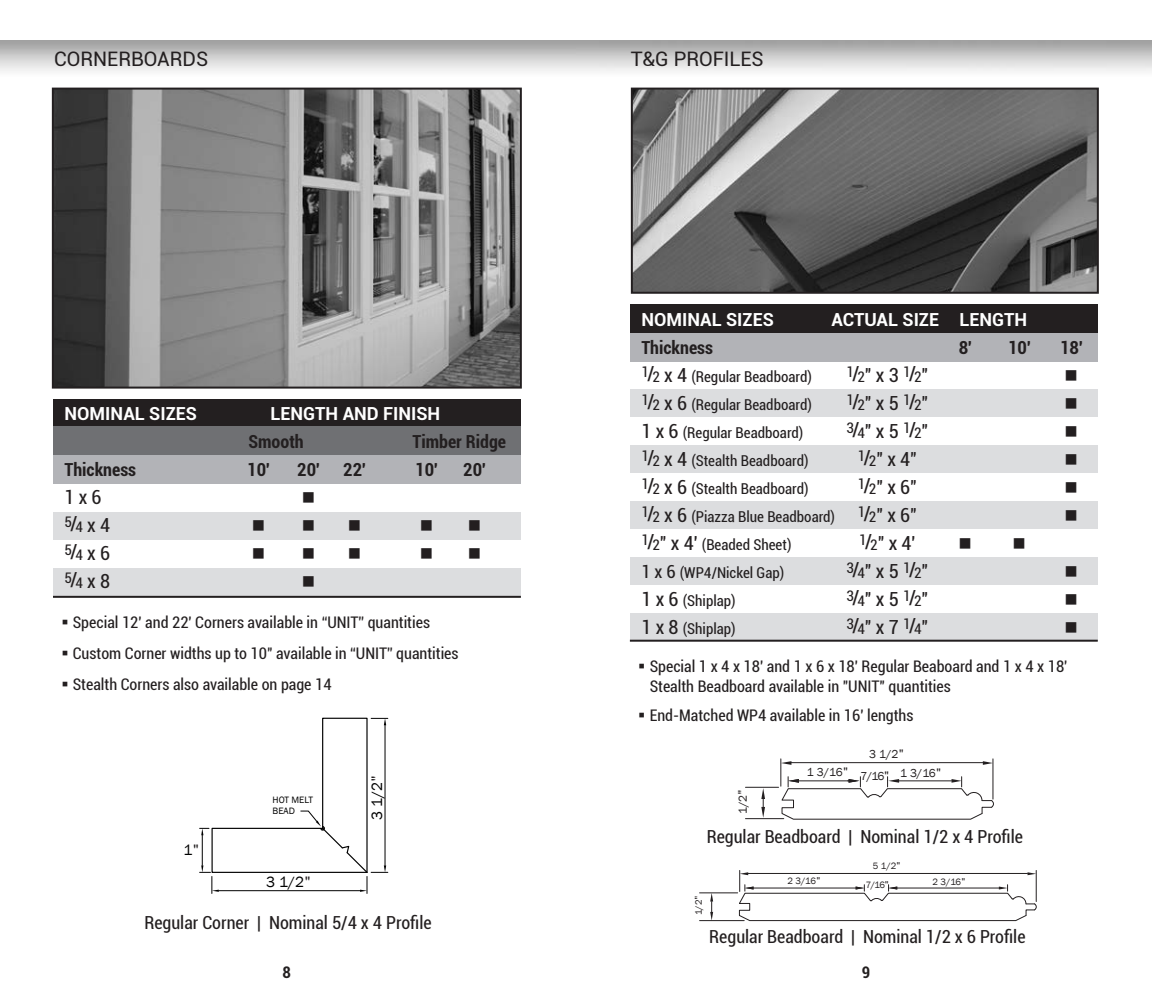
<style>
.page{position:relative;width:1152px;height:1008px;background:#fff}
.page>*{position:absolute;margin:0;border:0;box-sizing:border-box;transform-origin:0 0}
.Titles_in_gray_gradi{font:20px "Roboto";color:#231f20}
.t1{font:condensed 19.4px "Roboto";color:#231f20}
.body{font:condensed 18px "Roboto";color:#231f20}
.t2{font:700 condensed 18px "Roboto";color:#231f20}
.t3{font:700 18px "Roboto";color:#fff}
.t4{font:18px "Wingdings";color:#231f20}
.t5{font:condensed 16px/20px "Roboto";color:#231f20}
.t6{font:700 condensed 16px "Roboto";color:#231f20}
.t7{font:15.4px "Franklin Gothic";color:#000100}
.t8{font:15.2px "Franklin Gothic";color:#000100}
.t9{font:condensed 15px "Roboto";color:#231f20}
.t10{font:11.8px "Franklin Gothic";color:#231f20}
.t11{font:9.4px "Franklin Gothic";color:#231f20}
.t12{font:9.4px/11.4px "Franklin Gothic";color:#000100}
.s1{font-size:14.6px}
.s2{font-family:"ITC Franklin Gothic Std";color:#231f20}
.s3{font-size:19.4px}
.s4{font-size:18px}
.s5{font-family:"ITC Franklin Gothic Std";font-size:12.4px}
.s6{font-family:"ITC Franklin Gothic Std";font-size:10px}
</style>
<div class="page">
<img style="left:55px;top:91px;width:464px;height:295px">
<div style="left:52px;top:88px;width:470px;height:301px;border:2px solid #231f20"></div>
<img style="left:634px;top:91px;width:462px;height:200px">
<div style="left:631px;top:88px;width:468px;height:206px;border:2px solid #231f20"></div>
<div style="left:53px;top:453px;width:468px;height:31px;background:#b2b3b7"></div>
<div style="left:53px;top:512px;width:468px;height:28px;background:#dcdddf"></div>
<div style="left:53px;top:568px;width:468px;height:28px;background:#dcdddf"></div>
<div style="left:53px;top:399px;width:468px;height:29px;background:#231f20"></div>
<div style="left:53px;top:427px;width:468px;height:28px;background:#6f7073"></div>
<hr style="left:53px;top:596px;width:468px;height:2px;background:#231f20">
<div style="left:630px;top:331px;width:468px;height:30px;background:#b2b3b7"></div>
<div style="left:630px;top:389px;width:468px;height:28px;background:#dcdddf"></div>
<div style="left:630px;top:501px;width:468px;height:28px;background:#dcdddf"></div>
<div style="left:630px;top:557px;width:468px;height:28px;background:#dcdddf"></div>
<div style="left:630px;top:613px;width:468px;height:28px;background:#dcdddf"></div>
<div style="left:630px;top:445px;width:468px;height:28px;background:#dcdddf"></div>
<div style="left:630px;top:304px;width:468px;height:29px;background:#231f20"></div>
<hr style="left:630px;top:640px;width:468px;height:2px;background:#231f20">
<svg style="left:200px;top:717px;width:188px;height:176px"></svg>
<hr style="left:745px;top:787px;width:34px;height:1px;background:#231f20">
<hr style="left:745px;top:818px;width:39px;height:1px;background:#231f20">
<svg style="left:761px;top:788px;width:4px;height:30px"></svg>
<svg style="left:780px;top:759px;width:214px;height:61px"></svg>
<hr style="left:700px;top:892px;width:38px;height:1px;background:#231f20">
<hr style="left:700px;top:920px;width:44px;height:1px;background:#231f20">
<svg style="left:710px;top:893px;width:3px;height:28px"></svg>
<svg style="left:738px;top:870px;width:299px;height:51px"></svg>
<p class="Titles_in_gray_gradi" style="left:54px;top:45px;width:156px">CORNERBOARDS</p>
<p class="Titles_in_gray_gradi" style="left:631px;top:45px;width:134px">T&amp;G PROFILES</p>
<p class="t3" style="left:64px;top:401px;width:134px">NOMINAL SIZES</p>
<p class="t3" style="left:270px;top:401px;width:171px">LENGTH AND FINISH</p>
<p class="t2" style="left:248px;top:429px;width:57px">Smooth</p>
<p class="t2" style="left:412px;top:429px;width:95px">Timber Ridge</p>
<p class="t2" style="left:64px;top:457px;width:73px">Thickness</p>
<p class="t2" style="left:247px;top:457px;width:24px">10'</p>
<p class="t2" style="left:297px;top:457px;width:24px">20'</p>
<p class="t2" style="left:343px;top:457px;width:24px">22'</p>
<p class="t2" style="left:415px;top:457px;width:24px">10'</p>
<p class="t2" style="left:463px;top:457px;width:24px">20'</p>
<p class="t1" style="left:64px;top:483px;width:39px">1 x 6</p>
<p class="t4" style="left:302px;top:488px;width:15px">■</p>
<p class="t1" style="left:64px;top:511px;width:47px"><sup>5</sup>/<span class="s1">4</span> x 4</p>
<p class="t4" style="left:348px;top:516px;width:15px">■</p>
<p class="t1" style="left:64px;top:539px;width:47px"><sup>5</sup>/<span class="s1">4</span> x 6</p>
<p class="t4" style="left:348px;top:544px;width:15px">■</p>
<p class="t1" style="left:64px;top:567px;width:47px"><sup>5</sup>/<span class="s1">4</span> x 8</p>
<p class="t4" style="left:302px;top:572px;width:15px">■</p>
<p class="t5" style="left:62px;top:612px;width:370px">■ Special 12' and 22' Corners available in “UNIT” quantities</p>
<p class="t5" style="left:62px;top:643px;width:398px">■ Custom Corner widths up to 10" available in “UNIT” quantities</p>
<p class="t5" style="left:62px;top:674px;width:271px">■ Stealth Corners also available on page 14</p>
<p class="t8" style="left:184px;top:841px;width:18px">1<span class="s2">"</span></p>
<p class="t12" style="left:273px;top:794px;width:42px">HOT MELT<br>BEAD</p>
<p class="t8" style="left:266px;top:872px;width:46px">3 1/2<span class="s2">"</span></p>
<p class="t7" style="left:367px;top:820px;width:46px;rotate:-90deg">3 1/2<span class="s2">"</span></p>
<p class="body" style="left:144px;top:910px;width:289px">Regular Corner | Nominal 5/4 x 4 Profile</p>
<p class="t3" style="left:641px;top:306px;width:134px">NOMINAL SIZES</p>
<p class="t3" style="left:832px;top:306px;width:197px">ACTUAL SIZE LENGTH</p>
<p class="t2" style="left:641px;top:335px;width:73px">Thickness</p>
<p class="t2" style="left:959px;top:335px;width:15px">8'</p>
<p class="t2" style="left:1008px;top:335px;width:24px">10'</p>
<p class="t2" style="left:1060px;top:335px;width:24px">18'</p>
<p class="t9" style="left:641px;top:366px;width:172px"><sup>1</sup><span class="s3">/</span><span class="s1">2</span> <span class="s3">x 4</span> (Regular Beadboard)</p>
<p class="t1" style="left:846px;top:361px;width:83px"><sup>1</sup>/<span class="s1">2</span>" x 3 <sup>1</sup>/<span class="s1">2</span>"</p>
<p class="t4" style="left:1065px;top:365px;width:15px">■</p>
<p class="t9" style="left:641px;top:394px;width:172px"><sup>1</sup><span class="s3">/</span><span class="s1">2</span> <span class="s3">x 6</span> (Regular Beadboard)</p>
<p class="t1" style="left:846px;top:389px;width:83px"><sup>1</sup>/<span class="s1">2</span>" x 5 <sup>1</sup>/<span class="s1">2</span>"</p>
<p class="t4" style="left:1065px;top:393px;width:15px">■</p>
<p class="t9" style="left:641px;top:422px;width:163px"><span class="s3">1 x 6</span> (Regular Beadboard)</p>
<p class="t1" style="left:846px;top:417px;width:83px"><sup>3</sup>/<span class="s1">4</span>" x 5 <sup>1</sup>/<span class="s1">2</span>"</p>
<p class="t4" style="left:1065px;top:421px;width:15px">■</p>
<p class="t9" style="left:641px;top:450px;width:169px"><sup>1</sup><span class="s3">/</span><span class="s1">2</span> <span class="s3">x 4</span> (Stealth Beadboard)</p>
<p class="t1" style="left:858px;top:445px;width:61px"><sup>1</sup>/<span class="s1">2</span>" x 4"</p>
<p class="t4" style="left:1065px;top:449px;width:15px">■</p>
<p class="t9" style="left:641px;top:478px;width:169px"><sup>1</sup><span class="s3">/</span><span class="s1">2</span> <span class="s3">x 6</span> (Stealth Beadboard)</p>
<p class="t1" style="left:858px;top:473px;width:61px"><sup>1</sup>/<span class="s1">2</span>" x 6"</p>
<p class="t4" style="left:1065px;top:477px;width:15px">■</p>
<p class="t9" style="left:641px;top:506px;width:195px"><sup>1</sup><span class="s3">/</span><span class="s1">2</span> <span class="s3">x 6</span> (Piazza Blue Beadboard)</p>
<p class="t1" style="left:858px;top:501px;width:61px"><sup>1</sup>/<span class="s1">2</span>" x 6"</p>
<p class="t4" style="left:1065px;top:505px;width:15px">■</p>
<p class="t9" style="left:641px;top:534px;width:152px"><sup>1</sup><span class="s3">/</span><span class="s1">2</span><span class="s3">" x 4'</span> (Beaded Sheet)</p>
<p class="t1" style="left:859px;top:529px;width:58px"><sup>1</sup>/<span class="s1">2</span>" x 4'</p>
<p class="t9" style="left:641px;top:562px;width:145px"><span class="s4">1 x 6</span> (WP4/Nickel Gap)</p>
<p class="t1" style="left:846px;top:557px;width:83px"><sup>3</sup>/<span class="s1">4</span>" x 5 <sup>1</sup>/<span class="s1">2</span>"</p>
<p class="t4" style="left:1065px;top:561px;width:15px">■</p>
<p class="t9" style="left:641px;top:590px;width:96px"><span class="s3">1 x 6</span> (Shiplap)</p>
<p class="t1" style="left:846px;top:585px;width:83px"><sup>3</sup>/<span class="s1">4</span>" x 5 <sup>1</sup>/<span class="s1">2</span>"</p>
<p class="t4" style="left:1065px;top:589px;width:15px">■</p>
<p class="t9" style="left:641px;top:618px;width:96px"><span class="s3">1 x 8</span> (Shiplap)</p>
<p class="t1" style="left:846px;top:613px;width:83px"><sup>3</sup>/<span class="s1">4</span>" x 7 <sup>1</sup>/<span class="s1">4</span>"</p>
<p class="t4" style="left:1065px;top:617px;width:15px">■</p>
<p class="t5" style="left:650px;top:655px;width:419px;text-indent:-11px">■ Special 1 x 4 x 18' and 1 x 6 x 18' Regular Beaboard and 1 x 4 x 18'<br>Stealth Beadboard available in "UNIT" quantities</p>
<p class="t5" style="left:639px;top:704px;width:276px">■ End-Matched WP4 available in 16' lengths</p>
<p class="t10" style="left:869px;top:746px;width:36px">3 1/2<span class="s5">"</span></p>
<p class="t10" style="left:736px;top:814px;width:27px;rotate:-90deg">1/2<span class="s5">"</span></p>
<p class="t10" style="left:807px;top:765px;width:43px">1 3/16<span class="s5">"</span></p>
<p class="t10" style="left:900px;top:765px;width:43px">1 3/16<span class="s5">"</span></p>
<p class="t10" style="left:861px;top:769px;width:30px">7/16<span class="s5">"</span></p>
<p class="body" style="left:707px;top:824px;width:318px">Regular Beadboard | Nominal 1/2 x 4 Profile</p>
<p class="t11" style="left:873px;top:860px;width:29px">5 1/2<span class="s6">"</span></p>
<p class="t11" style="left:693px;top:915px;width:22px;rotate:-90deg">1/2<span class="s6">"</span></p>
<p class="t11" style="left:788px;top:875px;width:35px">2 3/16<span class="s6">"</span></p>
<p class="t11" style="left:933px;top:876px;width:35px">2 3/16<span class="s6">"</span></p>
<p class="t11" style="left:866px;top:879px;width:25px">7/16<span class="s6">"</span></p>
<p class="body" style="left:709px;top:924px;width:318px">Regular Beadboard | Nominal 1/2 x 6 Profile</p>
<p class="t6" style="left:283px;top:961px;width:10px">8</p>
<p class="t6" style="left:862px;top:961px;width:10px">9</p>
</div>
